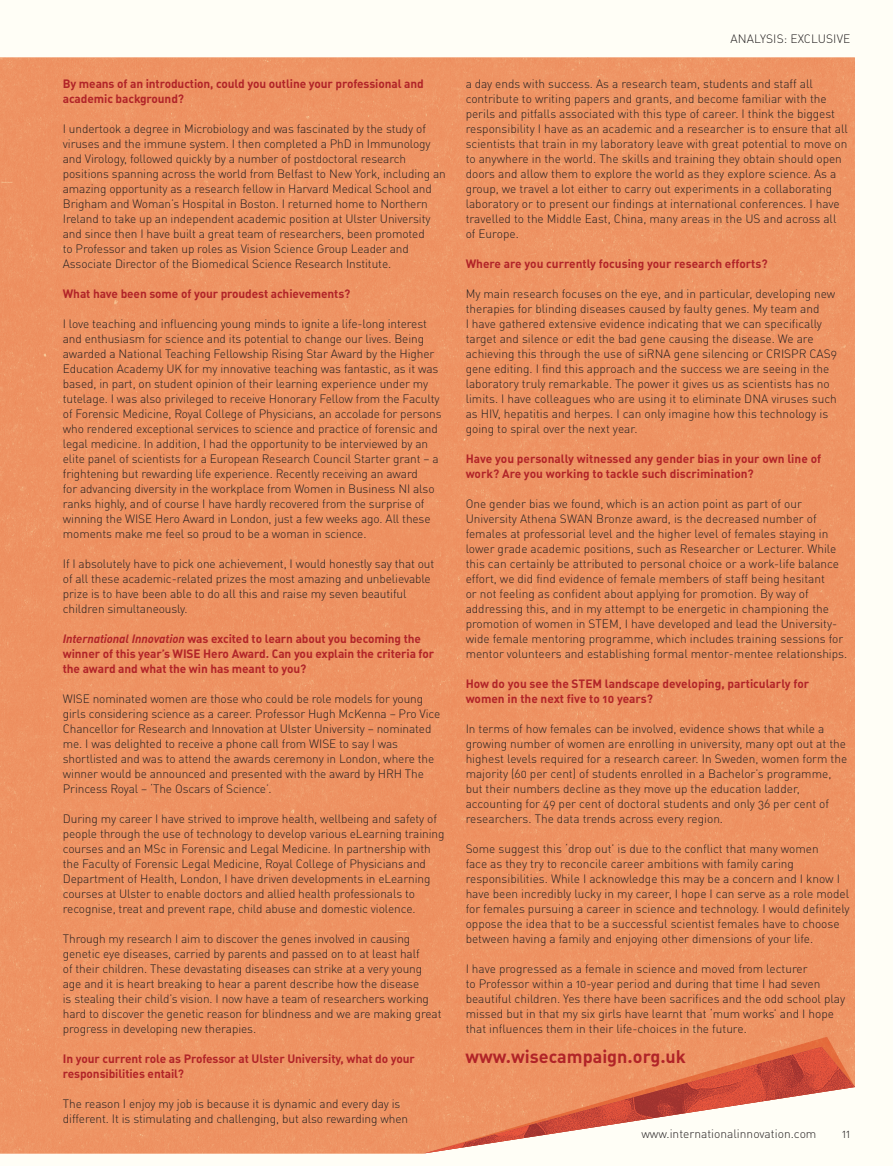
<style>
.page{position:relative;width:893px;height:1166px;background:#fff}
.page>*{position:absolute;margin:0;border:0;box-sizing:border-box;transform-origin:0 0}
.t1{font:700 18px "DIN Pro";color:#b12428}
.t2{font:300 12px/15px "DIN Pro";letter-spacing:-.01em;color:#231f20}
.t3{font:700 12px/15px "DIN Pro";letter-spacing:-.01em;color:#b12428}
.t4{font:300 12px "DIN Pro";letter-spacing:.01em;color:#231f20}
.s1{font-style:italic}
</style>
<div class="page">
<div style="left:0;top:0;width:893px;height:1165px;background:#fffef6"></div>
<div style="left:0;top:58px;width:855px;height:1042px;background:#ee9363"></div>
<div style="left:0;top:1100px;width:424px;height:53px;background:#ee9363"></div>
<img style="left:424px;top:1036px;width:431px;height:10px">
<svg style="left:424px;top:1046px;width:431px;height:91px;fill:#ee9565"></svg>
<img style="left:622px;top:1046px;width:233px;height:53px">
<img style="left:531px;top:1099px;width:240px;height:37px">
<img style="left:424px;top:1124px;width:108px;height:29px">
<p class="t3" style="left:63px;top:74px;width:362px">By means of an introduction, could you outline your professional and academic background?</p>
<p class="t2" style="left:63px;top:120px;width:384px">I undertook a degree in Microbiology and was fascinated by the study of viruses and the immune system. I then completed a PhD in Immunology and Virology, followed quickly by a number of postdoctoral research positions spanning across the world from Belfast to New York, including an amazing opportunity as a research fellow in Harvard Medical School and Brigham and Woman’s Hospital in Boston. I returned home to Northern Ireland to take up an independent academic position at Ulster University and since then I have built a great team of researchers, been promoted<br>to Professor and taken up roles as Vision Science Group Leader and Associate Director of the Biomedical Science Research Institute.</p>
<p class="t3" style="left:63px;top:284px;width:289px">What have been some of your proudest achievements?</p>
<p class="t2" style="left:63px;top:315px;width:380px">I love teaching and influencing young minds to ignite a life-long interest and enthusiasm for science and its potential to change our lives. Being awarded a National Teaching Fellowship Rising Star Award by the Higher Education Academy UK for my innovative teaching was fantastic, as it was based, in part, on student opinion of their learning experience under my tutelage. I was also privileged to receive Honorary Fellow from the Faculty of Forensic Medicine, Royal College of Physicians, an accolade for persons who rendered exceptional services to science and practice of forensic and legal medicine. In addition, I had the opportunity to be interviewed by an elite panel of scientists for a European Research Council Starter grant – a frightening but rewarding life experience. Recently receiving an award<br>for advancing diversity in the workplace from Women in Business NI also ranks highly, and of course I have hardly recovered from the surprise of winning the WISE Hero Award in London, just a few weeks ago. All these moments make me feel so proud to be a woman in science.</p>
<p class="t2" style="left:63px;top:555px;width:373px">If I absolutely have to pick one achievement, I would honestly say that out of all these academic-related prizes the most amazing and unbelievable prize is to have been able to do all this and raise my seven beautiful children simultaneously.</p>
<p class="t3" style="left:63px;top:629px;width:373px"><span class="s1">International Innovation</span> was excited to learn about you becoming the winner of this year’s WISE Hero Award. Can you explain the criteria for the award and what the win has meant to you?</p>
<p class="t2" style="left:63px;top:690px;width:379px">WISE nominated women are those who could be role models for young girls considering science as a career. Professor Hugh McKenna – Pro Vice Chancellor for Research and Innovation at Ulster University – nominated me. I was delighted to receive a phone call from WISE to say I was shortlisted and was to attend the awards ceremony in London, where the winner would be announced and presented with the award by HRH The Princess Royal – ‘The Oscars of Science’.</p>
<p class="t2" style="left:63px;top:810px;width:383px">During my career I have strived to improve health, wellbeing and safety of people through the use of technology to develop various eLearning training courses and an MSc in Forensic and Legal Medicine. In partnership with the Faculty of Forensic Legal Medicine, Royal College of Physicians and Department of Health, London, I have driven developments in eLearning courses at Ulster to enable doctors and allied health professionals to recognise, treat and prevent rape, child abuse and domestic violence.</p>
<p class="t2" style="left:63px;top:930px;width:380px">Through my research I aim to discover the genes involved in causing genetic eye diseases, carried by parents and passed on to at least half<br>of their children. These devastating diseases can strike at a very young age and it is heart breaking to hear a parent describe how the disease<br>is stealing their child’s vision. I now have a team of researchers working hard to discover the genetic reason for blindness and we are making great progress in developing new therapies.</p>
<p class="t3" style="left:63px;top:1049px;width:353px">In your current role as Professor at Ulster University, what do your responsibilities entail?</p>
<p class="t2" style="left:63px;top:1095px;width:347px">The reason I enjoy my job is because it is dynamic and every day is different. It is stimulating and challenging, but also rewarding when</p>
<p class="t4" style="left:730px;top:29px;width:122px">ANALYSIS: EXCLUSIVE</p>
<p class="t2" style="left:466px;top:75px;width:384px">a day ends with success. As a research team, students and staff all contribute to writing papers and grants, and become familiar with the perils and pitfalls associated with this type of career. I think the biggest responsibility I have as an academic and a researcher is to ensure that all scientists that train in my laboratory leave with great potential to move on to anywhere in the world. The skills and training they obtain should open doors and allow them to explore the world as they explore science. As a group, we travel a lot either to carry out experiments in a collaborating laboratory or to present our findings at international conferences. I have travelled to the Middle East, China, many areas in the US and across all of Europe.</p>
<p class="t3" style="left:466px;top:254px;width:303px">Where are you currently focusing your research efforts?</p>
<p class="t2" style="left:466px;top:285px;width:373px">My main research focuses on the eye, and in particular, developing new therapies for blinding diseases caused by faulty genes. My team and<br>I have gathered extensive evidence indicating that we can specifically target and silence or edit the bad gene causing the disease. We are achieving this through the use of siRNA gene silencing or CRISPR CAS9 gene editing. I find this approach and the success we are seeing in the laboratory truly remarkable. The power it gives us as scientists has no limits. I have colleagues who are using it to eliminate DNA viruses such as HIV, hepatitis and herpes. I can only imagine how this technology is going to spiral over the next year.</p>
<p class="t3" style="left:466px;top:449px;width:357px">Have you personally witnessed any gender bias in your own line of work? Are you working to tackle such discrimination?</p>
<p class="t2" style="left:466px;top:495px;width:383px">One gender bias we found, which is an action point as part of our University Athena SWAN Bronze award, is the decreased number of females at professorial level and the higher level of females staying in lower grade academic positions, such as Researcher or Lecturer. While this can certainly be attributed to personal choice or a work-life balance effort, we did find evidence of female members of staff being hesitant<br>or not feeling as confident about applying for promotion. By way of addressing this, and in my attempt to be energetic in championing the promotion of women in STEM, I have developed and lead the University&shy;wide female mentoring programme, which includes training sessions for mentor volunteers and establishing formal mentor-mentee relationships.</p>
<p class="t3" style="left:466px;top:674px;width:345px">How do you see the STEM landscape developing, particularly for women in the next five to 10 years?</p>
<p class="t2" style="left:466px;top:720px;width:383px">In terms of how females can be involved, evidence shows that while a growing number of women are enrolling in university, many opt out at the highest levels required for a research career. In Sweden, women form the majority (60 per cent) of students enrolled in a Bachelor’s programme, but their numbers decline as they move up the education ladder, accounting for 49 per cent of doctoral students and only 36 per cent of researchers. The data trends across every region.</p>
<p class="t2" style="left:466px;top:840px;width:385px">Some suggest this ‘drop out’ is due to the conflict that many women<br>face as they try to reconcile career ambitions with family caring responsibilities. While I acknowledge this may be a concern and I know I have been incredibly lucky in my career, I hope I can serve as a role model for females pursuing a career in science and technology. I would definitely oppose the idea that to be a successful scientist females have to choose between having a family and enjoying other dimensions of your life.</p>
<p class="t2" style="left:466px;top:960px;width:381px">I have progressed as a female in science and moved from lecturer<br>to Professor within a 10-year period and during that time I had seven beautiful children. Yes there have been sacrifices and the odd school play missed but in that my six girls have learnt that ‘mum works’ and I hope that influences them in their life-choices in the future.</p>
<h1 class="t1" style="left:466px;top:1041px;width:222px">www.wisecampaign.org.uk</h1>
<p class="t2" style="left:641px;top:1125px;width:177px">www.internationalinnovation.com</p>
<p class="t2" style="left:842px;top:1125px;width:10px">11</p>
</div>
